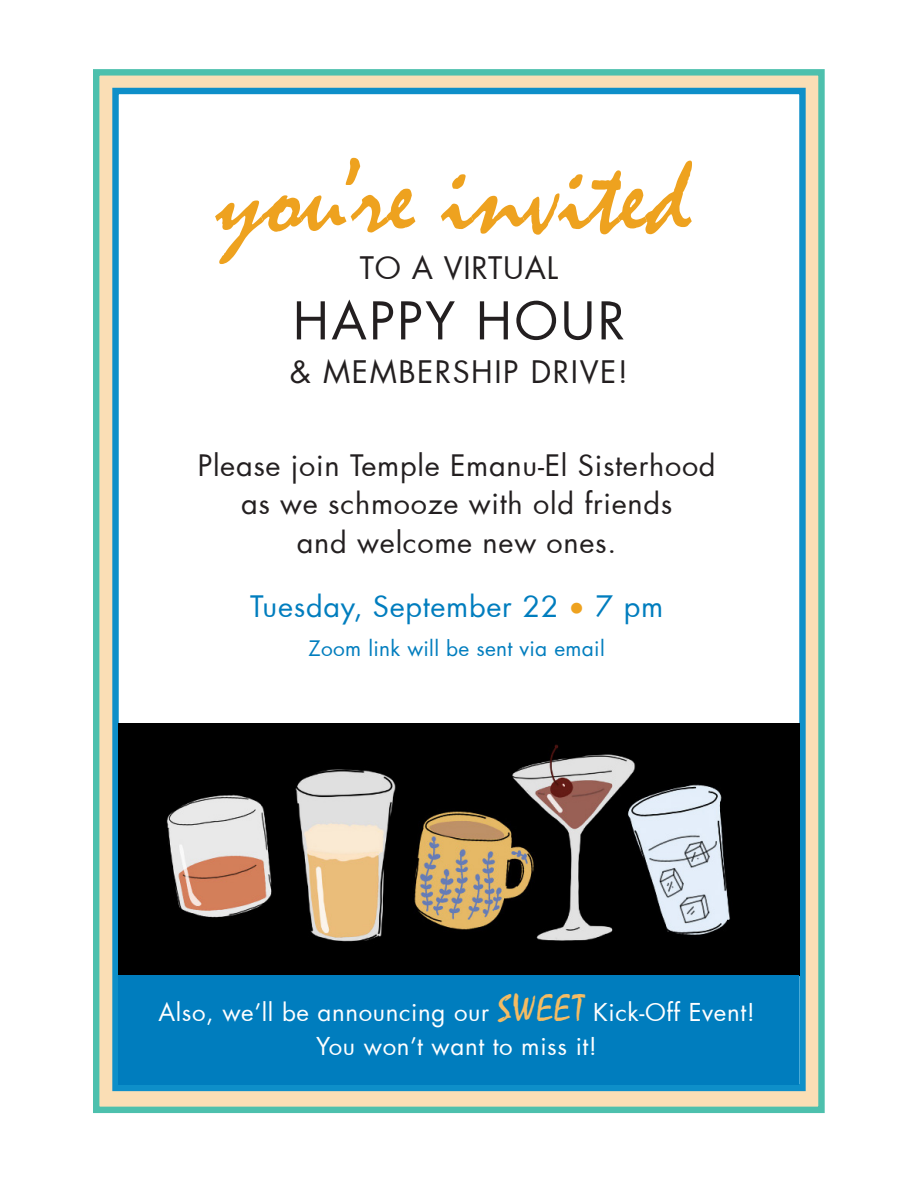
<style>
.page{position:relative;width:918px;height:1188px;background:#fff}
.page>*{position:absolute;margin:0;border:0;box-sizing:border-box;transform-origin:0 0}
.t1{font:109.5px "Mistral";color:#eea21f}
.t2{font:50.55px "Futura";letter-spacing:.05em;color:#231f20}
.t3{font:30.3px "Futura";letter-spacing:.05em;color:#231f20}
.t4{font:30.3px "Futura";letter-spacing:.025em;color:#231f20}
.t5{font:28.95px/38.5px "Futura";letter-spacing:.025em;color:#231f20;text-align:center}
.t6{font:28.95px "Futura";letter-spacing:.025em;color:#007dbe}
.t7{font:24px "Futura";letter-spacing:.025em;color:#fff}
.t8{font:20.85px "Futura";letter-spacing:.015em;color:#007dbe}
.s1{color:#eea21f}
.s2{font-family:"Mistral";font-size:38.55px;color:#f4bc63}
</style>
<div class="page">
<div style="left:93px;top:69px;width:732px;height:1044px;background:#fadeb5;border:6px solid #4dc0ad"></div>
<div style="left:112px;top:88px;width:694px;height:1003px;background:#fff;border:6px solid #0e8fc9"></div>
<img style="left:119px;top:724px;width:680px;height:251px">
<div style="left:119px;top:975px;width:680px;height:110px;background:#007dbe"></div>
<p class="t1" style="left:217px;top:137px;width:476px">you’re invited</p>
<p class="t4" style="left:360px;top:247px;width:200px">TO A VIRTUAL</p>
<p class="t2" style="left:293px;top:286px;width:334px">HAPPY HOUR</p>
<p class="t3" style="left:290px;top:351px;width:340px">&amp; MEMBERSHIP DRIVE!</p>
<p class="t5" style="left:198px;top:446px;width:519px">Please join Temple Emanu-El Sisterhood as we schmooze with old friends<br>and welcome new ones.</p>
<p class="t6" style="left:250px;top:587px;width:415px">Tuesday, September 22 <span class="s1">•</span> 7 pm</p>
<p class="t8" style="left:309px;top:634px;width:298px">Zoom link will be sent via email</p>
<p class="t7" style="left:158px;top:996px;width:598px">Also, we’ll be announcing our <span class="s2">SWEET</span> Kick-Off Event!</p>
<p class="t7" style="left:316px;top:1030px;width:282px">You won’t want to miss it!</p>
</div>
